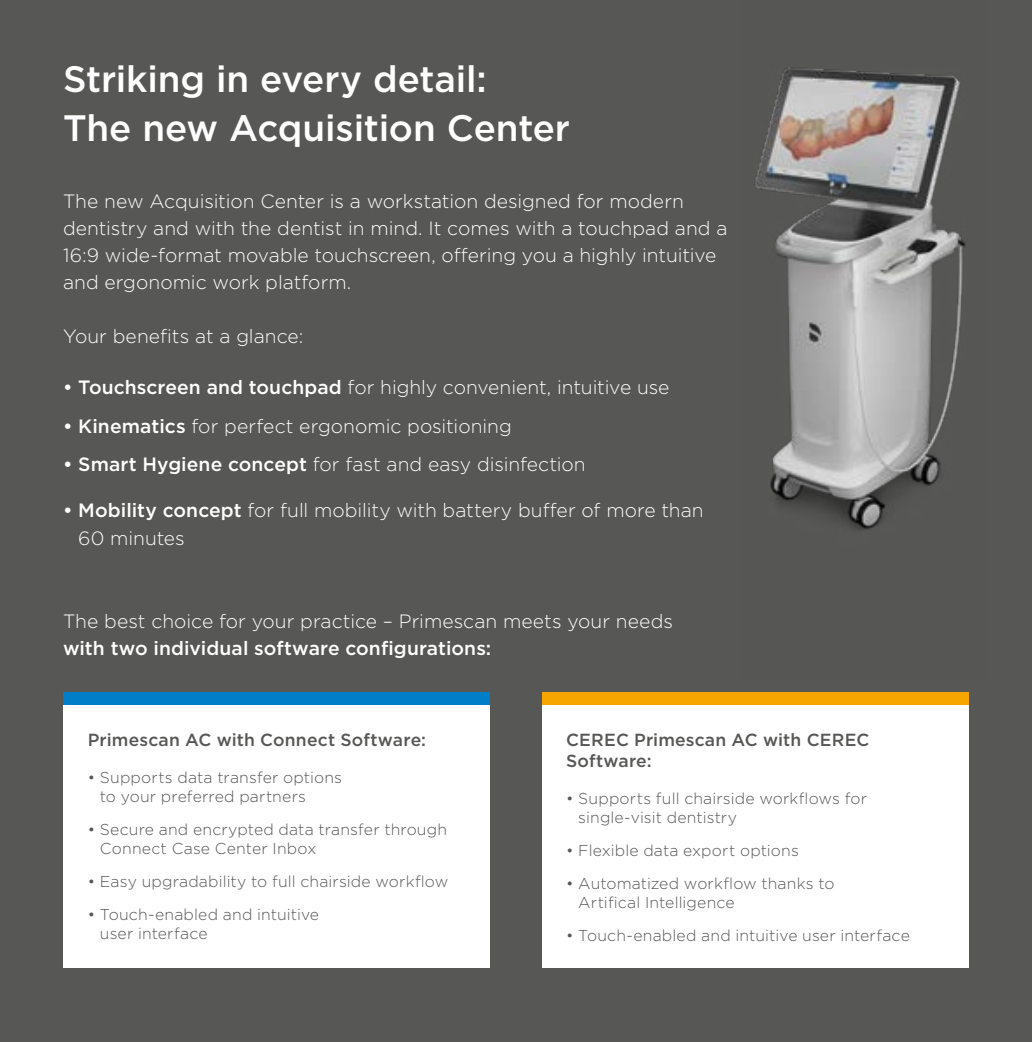
<style>
.page{position:relative;width:1032px;height:1042px;background:#575756}
.page>*{position:absolute;margin:0;border:0;box-sizing:border-box;transform-origin:0 0}
.t1{font:500 36.75px/49px "Gotham";letter-spacing:-.005em;color:#fff}
.t2{font:300 19.25px/27.1px "Gotham";color:#fff}
.t3{font:500 19.25px "Gotham";letter-spacing:.005em;color:#fff}
.t4{font:500 17.5px/21px "Gotham";letter-spacing:.01em;color:#575756}
.t5{font:300 15.75px/18.9px "Gotham";letter-spacing:.01em;color:#575756}
.s1{font-weight:500}
</style>
<div class="page">
<img style="left:756px;top:67px;width:210px;height:463px">
<div style="left:63px;top:692px;width:427px;height:275px;background:#fff"></div>
<div style="left:63px;top:692px;width:427px;height:13px;background:#007fc8"></div>
<div style="left:542px;top:692px;width:427px;height:275px;background:#fff"></div>
<div style="left:542px;top:692px;width:427px;height:13px;background:#f7a600"></div>
<h1 class="t1" style="left:63px;top:54px;width:509px">Striking in every detail:<br>The new Acquisition Center</h1>
<p class="t2" style="left:63px;top:187px;width:666px">The new Acquisition Center is a workstation designed for modern dentistry and with the dentist in mind. It comes with a touchpad and a 16:9 wide-format movable touchscreen, offering you a highly intuitive and ergonomic work platform.</p>
<p class="t2" style="left:63px;top:322px;width:242px">Your benefits at a glance:</p>
<p class="t2" style="left:63px;top:373px;width:608px"><span class="s1">• Touchscreen and touchpad</span> for highly convenient, intuitive use</p>
<p class="t2" style="left:63px;top:412px;width:450px"><span class="s1">• Kinematics</span> for perfect ergonomic positioning</p>
<p class="t2" style="left:63px;top:450px;width:524px"><span class="s1">• Smart Hygiene concept</span> for fast and easy disinfection</p>
<p class="t2" style="left:78px;top:496px;width:627px;text-indent:-15px"><span class="s1">• Mobility concept</span> for full mobility with battery buffer of more than<br>60 minutes</p>
<p class="t2" style="left:63px;top:607px;width:611px">The best choice for your practice – Primescan meets your needs</p>
<p class="t3" style="left:63px;top:636px;width:430px">with two individual software configurations:</p>
<p class="t4" style="left:88px;top:729px;width:340px">Primescan AC with Connect Software:</p>
<p class="t5" style="left:100px;top:768px;width:244px;text-indent:-12px">• Supports data transfer options to your preferred partners</p>
<p class="t5" style="left:100px;top:820px;width:349px;text-indent:-12px">• Secure and encrypted data transfer through<br>Connect Case Center Inbox</p>
<p class="t5" style="left:88px;top:871px;width:362px">• Easy upgradability to full chairside workflow</p>
<p class="t5" style="left:100px;top:904px;width:221px;text-indent:-12px">• Touch-enabled and intuitive user interface</p>
<p class="t4" style="left:566px;top:729px;width:305px">CEREC Primescan AC with CEREC<br>Software:</p>
<p class="t5" style="left:578px;top:789px;width:290px;text-indent:-12px">• Supports full chairside workflows for single-visit dentistry</p>
<p class="t5" style="left:566px;top:841px;width:234px">• Flexible data export options</p>
<p class="t5" style="left:578px;top:874px;width:258px;text-indent:-12px">• Automatized workflow thanks to<br>Artifical Intelligence</p>
<p class="t5" style="left:566px;top:925px;width:345px">• Touch-enabled and intuitive user interface</p>
</div>
